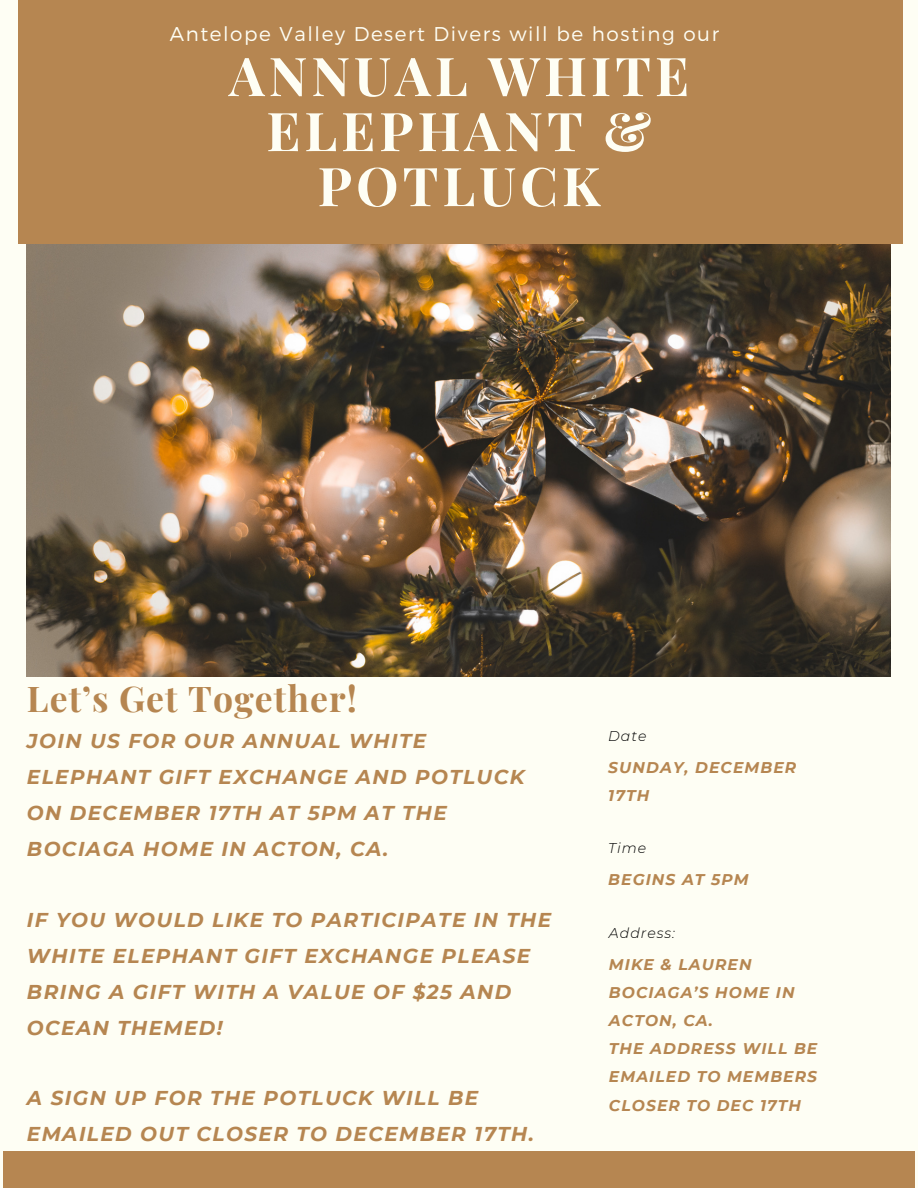
<style>
.page{position:relative;width:918px;height:1188px;background:#fefef4}
.page>*{position:absolute;margin:0;border:0;box-sizing:border-box;transform-origin:0 0}
.t1{font:700 53.55px/55.1px "Playfair Display";letter-spacing:.075em;color:#fefef4;text-align:center}
.t2{font:700 35.55px "Playfair Display";letter-spacing:.03em;color:#b68651}
.t3{font:italic 700 19.95px/36px "Montserrat";letter-spacing:.07em;color:#b68651}
.t4{font:300 19.95px "Montserrat";letter-spacing:.08em;color:#fefef4}
.t5{font:italic 700 15.45px/28.2px "Montserrat";letter-spacing:.07em;color:#b68651}
.t6{font:italic 300 14.1px "Montserrat";letter-spacing:.07em;color:#000}
</style>
<div class="page">
<img style="left:27px;top:244px;width:864px;height:432px">
<div style="left:19px;top:0;width:884px;height:244px;background:#b68651"></div>
<div style="left:4px;top:1151px;width:911px;height:37px;background:#b68651"></div>
<p class="t4" style="left:170px;top:21px;width:551px">Antelope Valley Desert Divers will be hosting our</p>
<p class="t1" style="left:229px;top:46px;width:462px">ANNUAL WHITE<br>ELEPHANT &amp;<br>POTLUCK</p>
<p class="t2" style="left:27px;top:673px;width:331px">Let’s Get Together!</p>
<p class="t3" style="left:27px;top:723px;width:499px">JOIN US FOR OUR ANNUAL WHITE<br>ELEPHANT GIFT EXCHANGE AND POTLUCK<br>ON DECEMBER 17TH AT 5PM AT THE<br>BOCIAGA HOME IN ACTON, CA.</p>
<p class="t3" style="left:27px;top:901px;width:526px">IF YOU WOULD LIKE TO PARTICIPATE IN THE<br>WHITE ELEPHANT GIFT EXCHANGE PLEASE<br>BRING A GIFT WITH A VALUE OF $25 AND<br>OCEAN THEMED!</p>
<p class="t3" style="left:27px;top:1080px;width:509px">A SIGN UP FOR THE POTLUCK WILL BE<br>EMAILED OUT CLOSER TO DECEMBER 17TH.</p>
<p class="t6" style="left:608px;top:727px;width:40px">Date</p>
<p class="t5" style="left:608px;top:754px;width:189px">SUNDAY, DECEMBER<br>17TH</p>
<p class="t6" style="left:608px;top:839px;width:40px">Time</p>
<p class="t5" style="left:608px;top:866px;width:142px">BEGINS AT 5PM</p>
<p class="t6" style="left:609px;top:924px;width:68px">Address:</p>
<p class="t5" style="left:609px;top:950px;width:187px">MIKE &amp; LAUREN<br>BOCIAGA’S HOME IN<br>ACTON, CA.</p>
<p class="t5" style="left:609px;top:1035px;width:210px;text-align:justify">THE ADDRESS WILL BE EMAILED TO MEMBERS CLOSER TO DEC 17TH</p>
</div>
